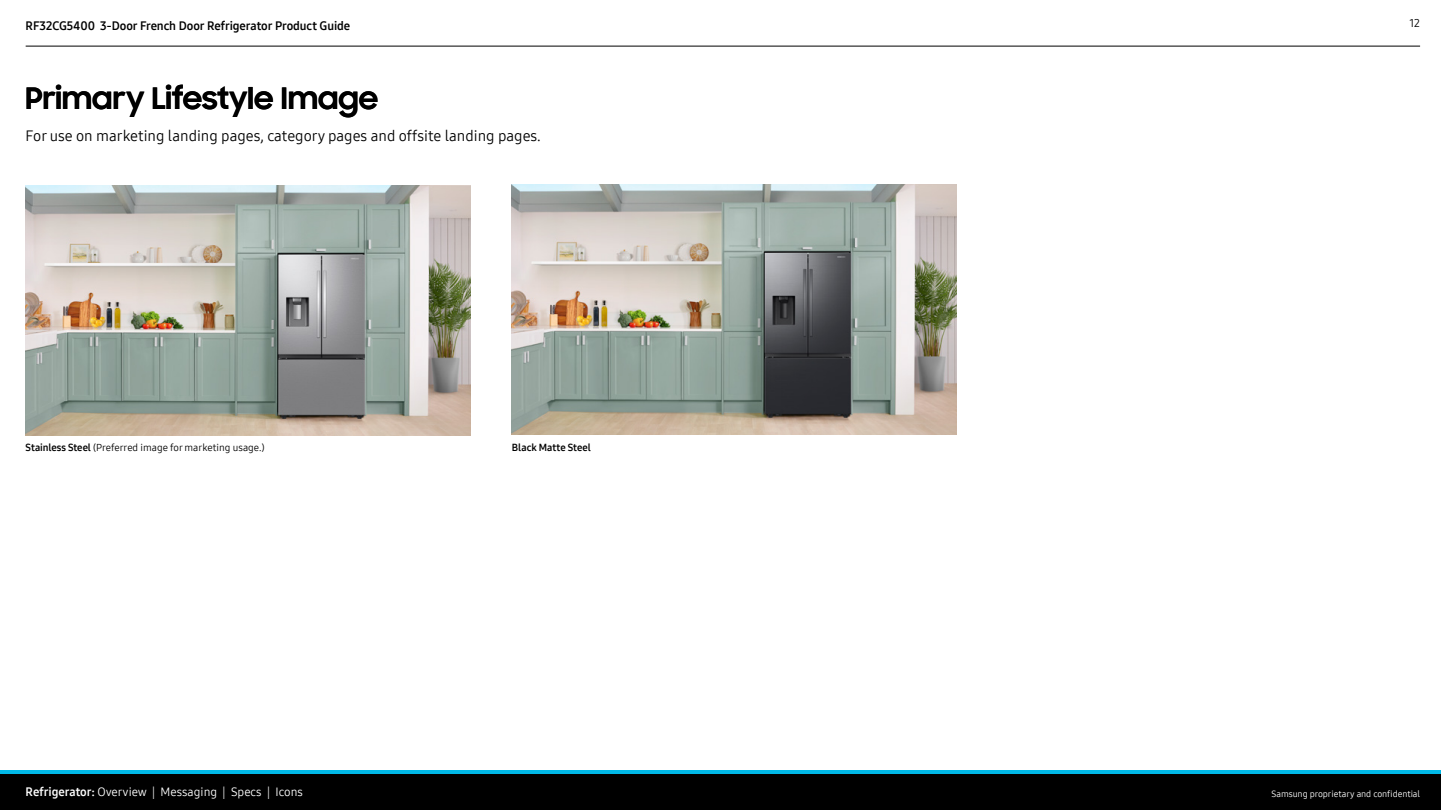
<style>
.page{position:relative;width:1441px;height:810px;background:#fff}
.page>*{position:absolute;margin:0;border:0;box-sizing:border-box;transform-origin:0 0}
.t1{font:700 30px "Samsung Sharp Sans";color:#000}
.t2{font:15px "Samsung One 400";color:#000}
.t3{font:12px "Samsung One 700";letter-spacing:-.005em;color:#000}
.t4{font:12px "Samsung One 400";color:#fff}
.t5{font:11.25px "Samsung One 400";color:#000101}
.t6{font:10.05px "Samsung One 400";color:#000}
.t7{font:10.05px "Samsung One 700";letter-spacing:-.005em;color:#000}
.t8{font:9px "Samsung One 400";letter-spacing:-.01em;color:#fff}
.s1{font-family:"Samsung One 700"}
</style>
<div class="page">
<div style="left:0;top:773px;width:1440px;height:37px;background:#000"></div>
<hr style="left:0;top:770px;width:1440px;height:3px;background:#00b9e8">
<hr style="left:26px;top:46px;width:1393px;height:1px;background:#000">
<img style="left:26px;top:186px;width:444px;height:250px">
<img style="left:512px;top:185px;width:444px;height:250px">
<p class="t3" style="left:26px;top:18px;width:326px">RF32CG5400 3-Door French Door Refrigerator Product Guide</p>
<p class="t5" style="left:1409px;top:15px;width:12px">12</p>
<p class="t1" style="left:26px;top:76px;width:354px">Primary Lifestyle Image</p>
<p class="t2" style="left:26px;top:126px;width:516px">For use on marketing landing pages, category pages and offsite landing pages.</p>
<p class="t6" style="left:26px;top:441px;width:241px"><span class="s1">Stainless Steel</span> (Preferred image for marketing usage.)</p>
<p class="t7" style="left:512px;top:441px;width:80px">Black Matte Steel</p>
<p class="t4" style="left:26px;top:784px;width:279px"><span class="s1">Refrigerator:</span> Overview | Messaging | Specs | Icons</p>
<p class="t8" style="left:1271px;top:787px;width:150px">Samsung proprietary and confidential</p>
</div>
